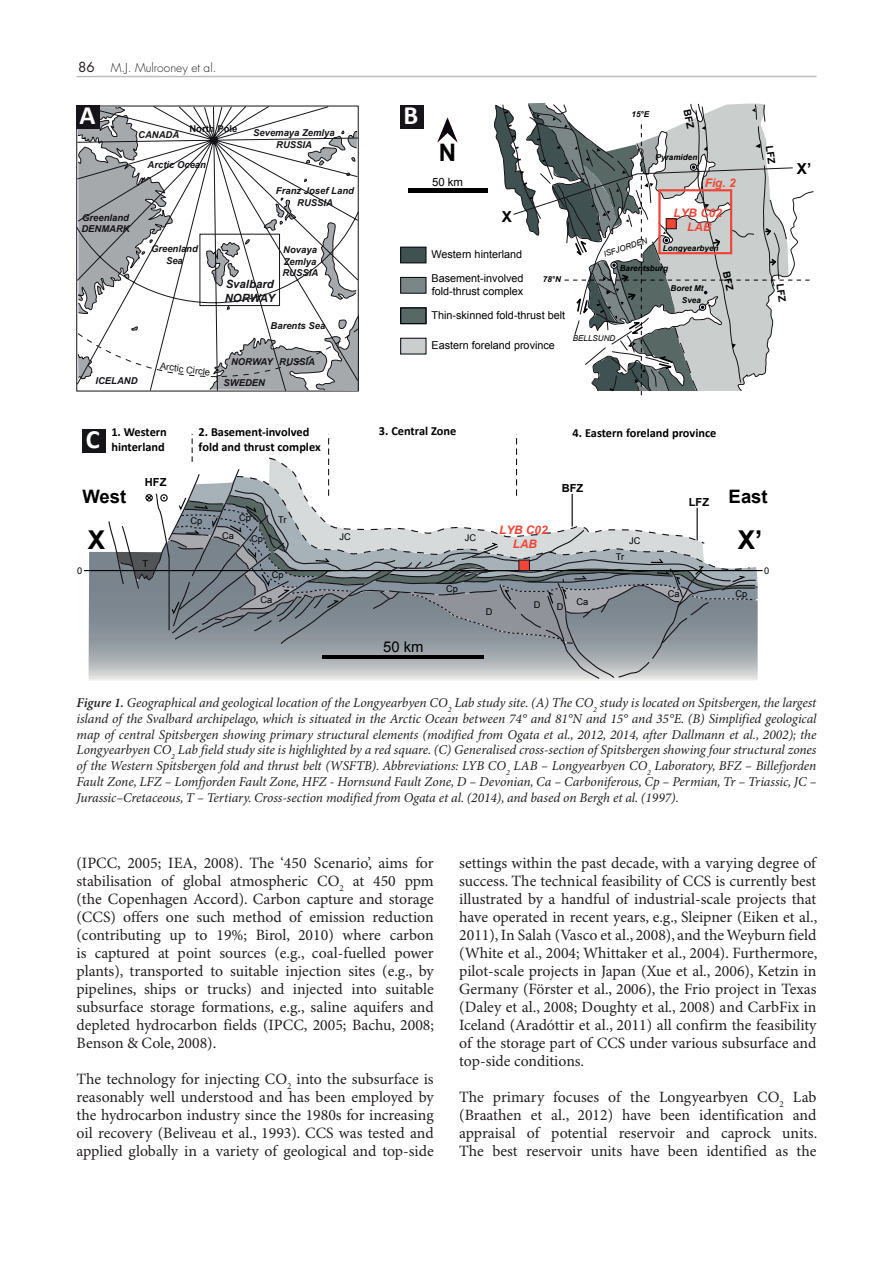
<style>
.page{position:relative;width:893px;height:1263px;background:#fff}
.page>*{position:absolute;margin:0;border:0;box-sizing:border-box;transform-origin:0 0}
.t1{font:700 26.4px "Calibri";color:#fff}
.t2{font:700 25.95px "Arial";color:#000001}
.t3{font:700 24.15px "Arial";color:#000001}
.t4{font:700 18.45px "Arial";color:#000001}
.t5{font:15.75px/18px "Minion Pro";color:#231f20;text-align:justify}
.t6{font:700 15.15px "Arial";color:#000001}
.t7{font:14.85px "Arial";color:#000001}
.t8{font:italic 13.5px/15.8px "Minion Pro";letter-spacing:-.005em;color:#231f20;text-align:justify}
.t9{font:700 12.3px/14.9px "Calibri";color:#000003}
.t10{font:300 12px "Futura Std";color:#231f20}
.t11{font:italic 700 11.7px/14.1px "Arial";color:#ef4638;text-align:center}
.t12{font:italic 700 11.4px "Arial";color:#151418}
.t13{font:11.4px "Arial";color:#000001}
.t14{font:700 11.1px "Arial";color:#000001}
.t15{font:10.8px/13px "Arial";color:#000001}
.t16{font:italic 700 9.45px/11.4px "Arial";color:#151418;text-align:center}
.t17{font:9.45px "Arial";color:#151418}
.t18{font:700 9.45px "Arial";color:#151418}
.t19{font:9.3px "Arial";color:#000001}
.t20{font:italic 700 8.1px "Arial";color:#000001}
.t21{font:italic 8.1px "Arial";color:#000001}
.s1{font-weight:400;font-size:13.5px}
.s2{font-weight:600}
</style>
<div class="page">
<hr style="left:77px;top:76px;width:739px;height:1px;background:#bcbdc0">
<div style="left:401px;top:247px;width:25px;height:16px;background:#405151"></div>
<div style="left:400px;top:247px;width:26px;height:16px;border:1px solid #04050d"></div>
<div style="left:401px;top:277px;width:25px;height:16px;background:#7b8687"></div>
<div style="left:400px;top:277px;width:26px;height:17px;border:1px solid #04050d"></div>
<div style="left:401px;top:308px;width:25px;height:16px;background:#586865"></div>
<div style="left:400px;top:307px;width:26px;height:17px;border:1px solid #04050d"></div>
<div style="left:401px;top:338px;width:25px;height:16px;background:#cacecc"></div>
<div style="left:400px;top:338px;width:26px;height:16px;border:1px solid #04050d"></div>
<hr style="left:408px;top:189px;width:79px;height:4px;background:#000001">
<svg style="left:437px;top:118px;width:21px;height:24px"></svg>
<svg style="left:77px;top:105px;width:282px;height:287px"></svg>
<div style="left:210px;top:137px;width:7px;height:7px;background:#151418;border-radius:50%"></div>
<div style="left:210px;top:137px;width:8px;height:7px;border:1px solid #151418;border-radius:50%"></div>
<div style="left:200px;top:234px;width:80px;height:72px;border:1px solid #151418"></div>
<svg style="left:89px;top:551px;width:669px;height:129px;background:#929aa0"></svg>
<hr style="left:84px;top:570px;width:679px;height:1px;background:#000001">
<svg style="left:108px;top:434px;width:649px;height:246px"></svg>
<div style="left:519px;top:560px;width:10px;height:11px;background:#ef4638"></div>
<div style="left:518px;top:560px;width:12px;height:11px;border:1px solid #171419"></div>
<div style="left:77px;top:105px;width:23px;height:23px;background:#171419"></div>
<div style="left:400px;top:105px;width:24px;height:23px;background:#171419"></div>
<div style="left:82px;top:429px;width:24px;height:24px;background:#171419"></div>
<svg style="left:494px;top:103px;width:319px;height:292px"></svg>
<p class="t10" style="left:78px;top:61px;width:140px"><span class="s1">86</span> M.J. Mulrooney et al.</p>
<h1 class="t1" style="left:80px;top:99px;width:18px">A</h1>
<h1 class="t1" style="left:404px;top:99px;width:16px">B</h1>
<p class="t18" style="left:189px;top:122px;width:49px">North Pole</p>
<p class="t16" style="left:253px;top:127px;width:83px">Sevemaya Zemlya<br>RUSSIA</p>
<p class="t16" style="left:138px;top:129px;width:43px">CANADA</p>
<p class="t16" style="left:148px;top:159px;width:60px">Arctic Ocean</p>
<p class="t16" style="left:81px;top:212px;width:50px;text-align:left">Greenland<br>DENMARK</p>
<p class="t16" style="left:276px;top:186px;width:79px">Franz Josef Land<br>RUSSIA</p>
<h3 class="t3" style="left:439px;top:136px;width:19px">N</h3>
<p class="t13" style="left:432px;top:174px;width:32px">50 km</p>
<p class="t6" style="left:502px;top:206px;width:12px">X</p>
<p class="t20" style="left:632px;top:108px;width:19px">15°E</p>
<p class="t20" style="left:656px;top:152px;width:43px">Pyramiden</p>
<p class="t11" style="left:705px;top:176px;width:32px">Fig. 2</p>
<p class="t11" style="left:674px;top:206px;width:50px">LYB C02<br>LAB</p>
<p class="t16" style="left:95px;top:376px;width:44px">ICELAND</p>
<p class="t16" style="left:151px;top:244px;width:48px">Greenland<br>Sea</p>
<p class="t17" style="left:161px;top:360px;width:52px;rotate:7deg">Arctic Circle</p>
<p class="t21" style="left:602px;top:249px;width:47px;rotate:-18deg">ISFJORDEN</p>
<p class="t20" style="left:663px;top:242px;width:57px">Longyearbyen</p>
<p class="t20" style="left:620px;top:263px;width:50px">Barentsburg</p>
<p class="t16" style="left:282px;top:244px;width:37px;text-align:left">Novaya<br>Zemlya<br>RUSSIA</p>
<p class="t15" style="left:431px;top:247px;width:92px">Western hinterland</p>
<p class="t15" style="left:431px;top:272px;width:94px">Basement-involved fold-thrust complex</p>
<p class="t15" style="left:431px;top:308px;width:135px">Thin-skinned fold-thrust belt</p>
<p class="t15" style="left:431px;top:339px;width:125px">Eastern foreland province</p>
<p class="t20" style="left:543px;top:274px;width:20px">78°N</p>
<p class="t12" style="left:226px;top:276px;width:50px">Svalbard</p>
<p class="t20" style="left:671px;top:283px;width:34px">Boret Mt</p>
<p class="t12" style="left:225px;top:290px;width:52px">NORWAY</p>
<p class="t20" style="left:682px;top:294px;width:20px">Svea</p>
<p class="t16" style="left:271px;top:320px;width:56px">Barents Sea</p>
<p class="t21" style="left:573px;top:333px;width:44px">BELLSUND</p>
<p class="t16" style="left:231px;top:356px;width:43px">NORWAY</p>
<p class="t16" style="left:279px;top:356px;width:37px">RUSSIA</p>
<p class="t16" style="left:223px;top:377px;width:43px">SWEDEN</p>
<h1 class="t1" style="left:86px;top:423px;width:15px">C</h1>
<p class="t9" style="left:111px;top:425px;width:57px">1. Western hinterland</p>
<p class="t9" style="left:199px;top:424px;width:124px">2. Basement-involved fold and thrust complex</p>
<p class="t9" style="left:379px;top:423px;width:79px">3. Central Zone</p>
<p class="t9" style="left:573px;top:426px;width:145px">4. Eastern foreland province</p>
<p class="t4" style="left:82px;top:484px;width:45px">West</p>
<p class="t14" style="left:145px;top:475px;width:23px">HFZ</p>
<p class="t14" style="left:562px;top:481px;width:23px">BFZ</p>
<p class="t14" style="left:689px;top:495px;width:22px">LFZ</p>
<p class="t4" style="left:729px;top:484px;width:41px">East</p>
<p class="t19" style="left:191px;top:515px;width:13px">Cp</p>
<p class="t19" style="left:239px;top:512px;width:13px">Cp</p>
<p class="t19" style="left:278px;top:514px;width:10px">Tr</p>
<p class="t11" style="left:499px;top:523px;width:50px">LYB C02<br>LAB</p>
<h2 class="t2" style="left:88px;top:523px;width:19px">X</h2>
<h2 class="t2" style="left:738px;top:523px;width:26px">X’</h2>
<p class="t19" style="left:222px;top:529px;width:13px">Ca</p>
<p class="t19" style="left:340px;top:531px;width:13px">JC</p>
<p class="t19" style="left:465px;top:532px;width:13px">JC</p>
<p class="t19" style="left:629px;top:535px;width:13px">JC</p>
<p class="t19" style="left:251px;top:533px;width:13px">Cp</p>
<p class="t19" style="left:616px;top:551px;width:10px">Tr</p>
<p class="t19" style="left:143px;top:558px;width:7px">T</p>
<p class="t19" style="left:77px;top:564px;width:7px">0</p>
<p class="t19" style="left:764px;top:564px;width:7px">0</p>
<p class="t19" style="left:272px;top:568px;width:13px">Cp</p>
<p class="t19" style="left:260px;top:594px;width:13px">Ca</p>
<p class="t7" style="left:383px;top:637px;width:42px">50 km</p>
<p class="t19" style="left:446px;top:582px;width:13px">Cp</p>
<p class="t19" style="left:486px;top:606px;width:8px">D</p>
<p class="t19" style="left:534px;top:598px;width:8px">D</p>
<p class="t19" style="left:557px;top:600px;width:8px">D</p>
<p class="t19" style="left:576px;top:595px;width:13px">Ca</p>
<p class="t19" style="left:668px;top:587px;width:13px">Ca</p>
<p class="t19" style="left:735px;top:587px;width:13px">Cp</p>
<p class="t6" style="left:797px;top:159px;width:16px">X’</p>
<p class="t8" style="left:77px;top:695px;width:741px"><span class="s2">Figure 1.</span> Geographical and geological location of the Longyearbyen CO<sub>2</sub> Lab study site. (A) The CO<sub>2</sub> study is located on Spitsbergen, the largest island of the Svalbard archipelago, which is situated in the Arctic Ocean between 74° and 81°N and 15° and 35°E. (B) Simplified geological map of central Spitsbergen showing primary structural elements (modified from Ogata et al., 2012, 2014, after Dallmann et al., 2002); the Longyearbyen CO<sub>2</sub> Lab field study site is highlighted by a red square. (C) Generalised cross-section of Spitsbergen showing four structural zones of the Western Spitsbergen fold and thrust belt (WSFTB). Abbreviations: LYB CO<sub>2</sub> LAB – Longyearbyen CO<sub>2</sub> Laboratory, BFZ – Billefjorden Fault Zone, LFZ – Lomfjorden Fault Zone, HFZ - Hornsund Fault Zone, D – Devonian, Ca – Carboniferous, Cp – Permian, Tr – Triassic, JC – Jurassic–Cretaceous, T – Tertiary. Cross-section modified from Ogata et al. (2014), and based on Bergh et al. (1997).</p>
<p class="t5" style="left:77px;top:854px;width:359px">(IPCC, 2005; IEA, 2008). The ‘450 Scenario’, aims for stabilisation of global atmospheric CO<sub>2</sub> at 450 ppm (the Copenhagen Accord). Carbon capture and storage (CCS) offers one such method of emission reduction (contributing up to 19%; Birol, 2010) where carbon is captured at point sources (e.g., coal-fuelled power plants), transported to suitable injection sites (e.g., by pipelines, ships or trucks) and injected into suitable subsurface storage formations, e.g., saline aquifers and depleted hydrocarbon fields (IPCC, 2005; Bachu, 2008; Benson &amp; Cole, 2008).</p>
<p class="t5" style="left:77px;top:1070px;width:359px">The technology for injecting CO<sub>2</sub> into the subsurface is reasonably well understood and has been employed by the hydrocarbon industry since the 1980s for increasing oil recovery (Beliveau et al., 1993). CCS was tested and applied globally in a variety of geological and top-side</p>
<p class="t5" style="left:459px;top:854px;width:360px">settings within the past decade, with a varying degree of success. The technical feasibility of CCS is currently best illustrated by a handful of industrial-scale projects that have operated in recent years, e.g., Sleipner (Eiken et al., 2011), In Salah (Vasco et al., 2008), and the Weyburn field (White et al., 2004; Whittaker et al., 2004). Furthermore, pilot-scale projects in Japan (Xue et al., 2006), Ketzin in Germany (Förster et al., 2006), the Frio project in Texas (Daley et al., 2008; Doughty et al., 2008) and CarbFix in Iceland (Aradóttir et al., 2011) all confirm the feasibility of the storage part of CCS under various subsurface and top-side conditions.</p>
<p class="t5" style="left:459px;top:1088px;width:359px">The primary focuses of the Longyearbyen CO<sub>2</sub> Lab (Braathen et al., 2012) have been identification and appraisal of potential reservoir and caprock units.<br>The best reservoir units have been identified as the</p>
</div>
